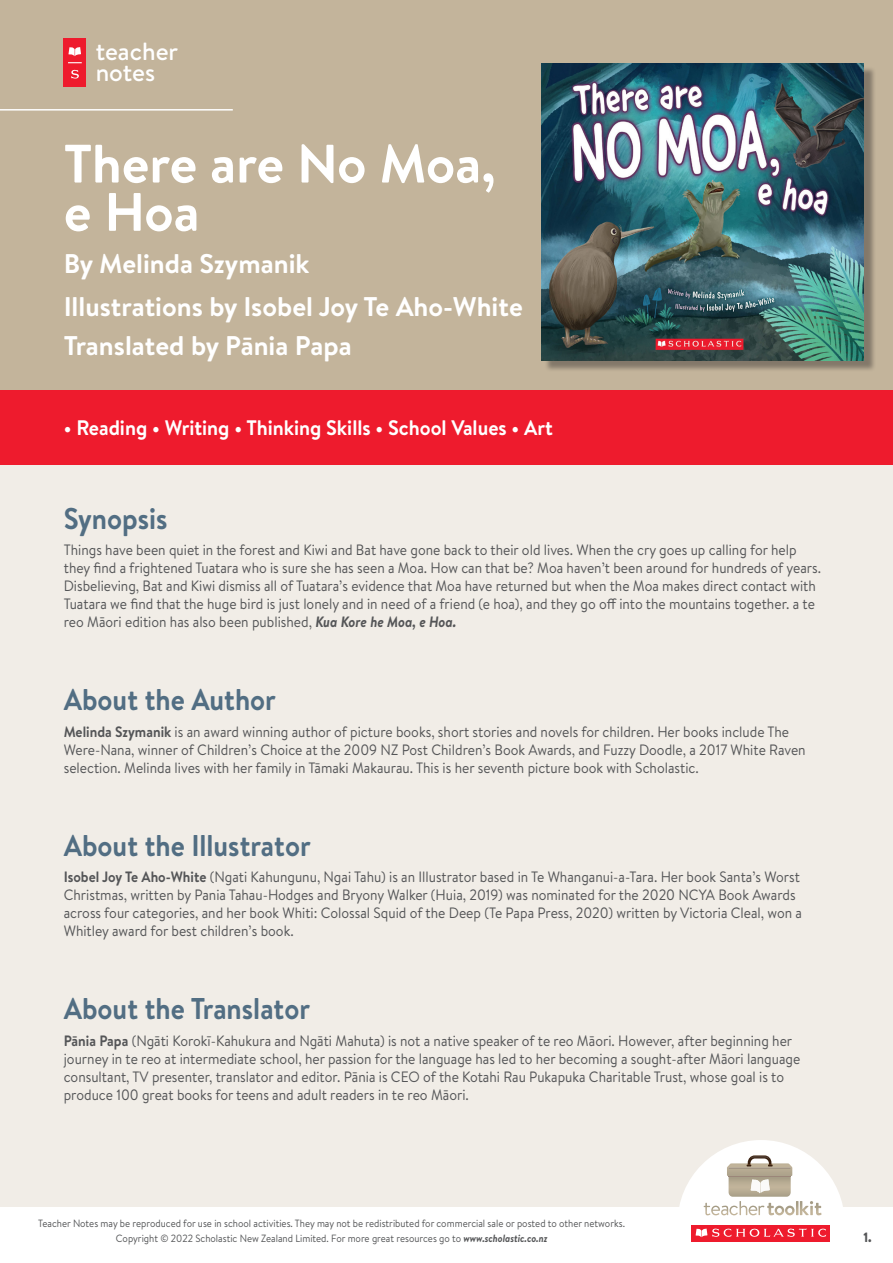
<style>
.page{position:relative;width:893px;height:1263px;background:#f1ede7}
.page>*{position:absolute;margin:0;border:0;box-sizing:border-box;transform-origin:0 0}
.t1{font:700 54px "Brandon Text";letter-spacing:-.005em;color:#fff}
.Body{font:700 30px "Brandon Text";color:#526e83;scale:.92 1}
.Copy_Headings{font:700 30px "Brandon Text";color:#526e83;scale:.92 1}
.t2{font:700 27px/39.2px "Brandon Text";color:#fff}
.t3{font:500 24.9px "Brandon Text";color:#fff}
.t4{font:700 21px "Brandon Text";color:#fff;scale:.95 1}
.Body-2{font:15px/18px "Brandon Text";color:#545557;scale:.92 1}
.t5{font:900 13.5px "Brandon Text";color:#545557;scale:.92 1}
.t6{font:10.5px "Brandon Text";color:#545557;scale:.92 1}
.s1{font-weight:700;font-style:italic}
.s2{font-weight:700}
</style>
<div class="page">
<div style="left:0;top:1207px;width:893px;height:56px;background:#fff"></div>
<svg style="left:679px;top:1140px;width:164px;height:102px"></svg>
<div style="left:0;top:0;width:893px;height:399px;background:#c3b49b"></div>
<div style="left:0;top:391px;width:893px;height:74px;background:#ee1b2d"></div>
<div style="left:64px;top:38px;width:22px;height:49px;background:#ee1b2d"></div>
<svg style="left:68px;top:47px;width:13px;height:9px"></svg>
<svg style="left:71px;top:70px;width:8px;height:9px"></svg>
<svg style="left:68px;top:62px;width:14px;height:1px"></svg>
<hr style="left:0;top:109px;width:233px;height:2px;background:#fff">
<div style="left:544px;top:66px;width:332px;height:306px;background:#231f20;opacity:.4"></div>
<img style="left:541px;top:63px;width:323px;height:297px">
<p class="t3" style="left:96px;top:34px;width:84px">teacher</p>
<p class="t3" style="left:96px;top:56px;width:61px">notes</p>
<p class="t1" style="left:64px;top:126px;width:433px">There are No Moa,</p>
<p class="t1" style="left:64px;top:174px;width:137px">e Hoa</p>
<p class="t2" style="left:64px;top:244px;width:247px">By Melinda Szymanik</p>
<p class="t2" style="left:64px;top:286px;width:460px">Illustrations by Isobel Joy Te Aho-White<br>Translated by Pānia Papa</p>
<p class="t4" style="left:64px;top:413px;width:516px">• Reading • Writing • Thinking Skills • School Values • Art</p>
<p class="Copy_Headings" style="left:64px;top:497px;width:114px">Synopsis</p>
<p class="Body-2" style="left:64px;top:540px;width:825px">Things have been quiet in the forest and Kiwi and Bat have gone back to their old lives. When the cry goes up calling for help they find a frightened Tuatara who is sure she has seen a Moa. How can that be? Moa haven’t been around for hundreds of years.<br>Disbelieving, Bat and Kiwi dismiss all of Tuatara’s evidence that Moa have returned but when the Moa makes direct contact with Tuatara we find that the huge bird is just lonely and in need of a friend (e hoa), and they go off into the mountains together. a te reo Māori edition has also been published, <span class="s1">Kua Kore he Moa, e Hoa.</span></p>
<p class="Body" style="left:64px;top:679px;width:232px">About the Author</p>
<p class="Body-2" style="left:64px;top:722px;width:808px"><span class="s2">Melinda Szymanik</span> is an award winning author of picture books, short stories and novels for children. Her books include The<br>Were-Nana, winner of Children’s Choice at the 2009 NZ Post Children’s Book Awards, and Fuzzy Doodle, a 2017 White Raven selection. Melinda lives with her family in Tāmaki Makaurau. This is her seventh picture book with Scholastic.</p>
<p class="Body" style="left:64px;top:824px;width:270px">About the Illustrator</p>
<p class="Body-2" style="left:64px;top:867px;width:804px"><span class="s2">Isobel Joy Te Aho-White</span> (Ngati Kahungunu, Ngai Tahu) is an Illustrator based in Te Whanganui-a-Tara. Her book Santa’s Worst Christmas, written by Pania Tahau-Hodges and Bryony Walker (Huia, 2019) was nominated for the 2020 NCYA Book Awards across four categories, and her book Whiti: Colossal Squid of the Deep (Te Papa Press, 2020) written by Victoria Cleal, won a Whitley award for best children’s book.</p>
<p class="Body" style="left:64px;top:988px;width:269px">About the Translator</p>
<p class="Body-2" style="left:64px;top:1031px;width:802px"><span class="s2">Pānia Papa</span> (Ngāti Korokī-Kahukura and Ngāti Mahuta) is not a native speaker of te reo Māori. However, after beginning her journey in te reo at intermediate school, her passion for the language has led to her becoming a sought-after Māori language consultant, TV presenter, translator and editor. Pānia is CEO of the Kotahi Rau Pukapuka Charitable Trust, whose goal is to produce 100 great books for teens and adult readers in te reo Māori.</p>
<p class="t6" style="left:38px;top:1216px;width:639px">Teacher Notes may be reproduced for use in school activities. They may not be redistributed for commercial sale or posted to other networks.</p>
<p class="t6" style="left:116px;top:1231px;width:471px">Copyright © 2022 Scholastic New Zealand Limited. For more great resources go to <span class="s1">www.scholastic.co.nz</span></p>
<p class="t5" style="left:863px;top:1227px;width:11px">1.</p>
</div>
